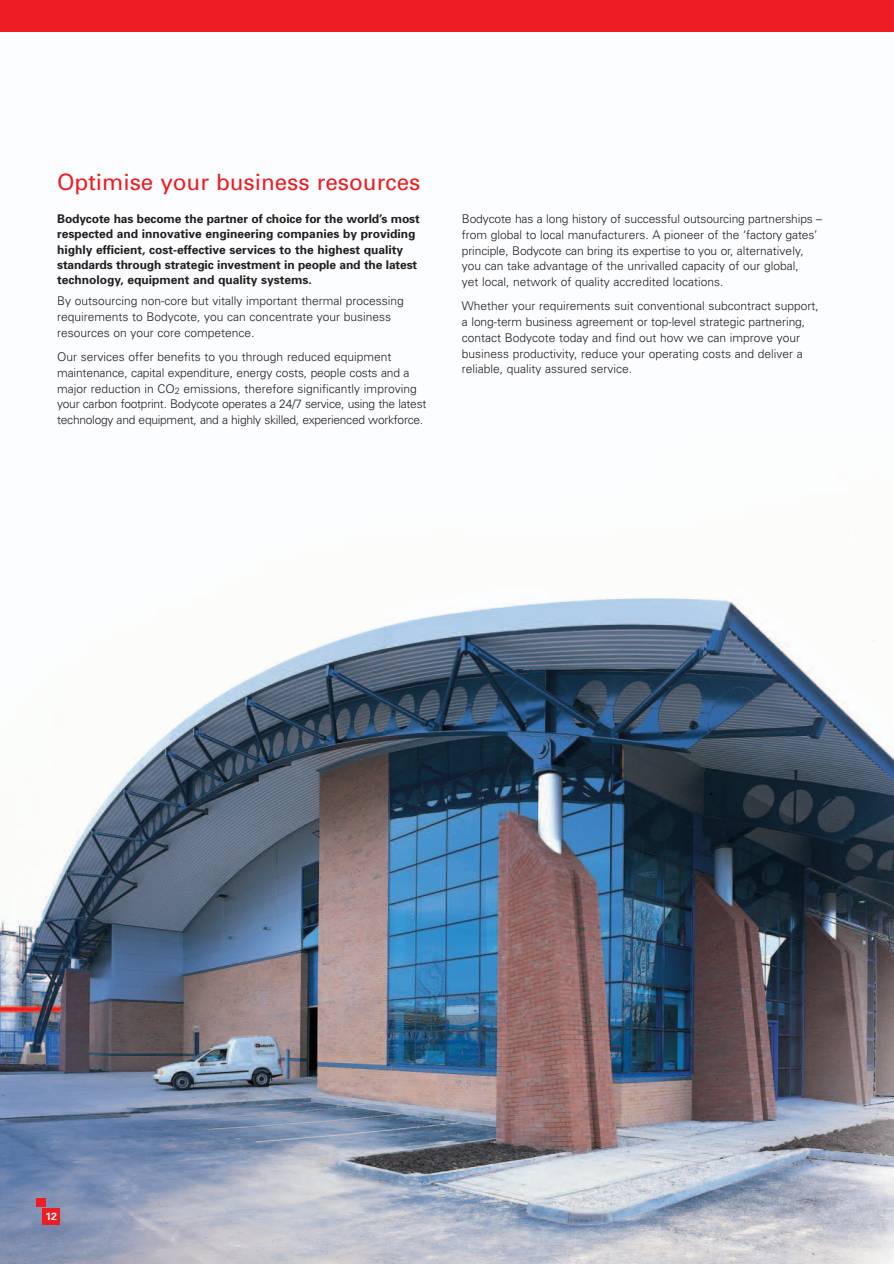
<style>
.page{position:relative;width:894px;height:1264px;background:#fff}
.page>*{position:absolute;margin:0;border:0;box-sizing:border-box;transform-origin:0 0}
.t1{font:22.5px "Univers";color:#ee1d23}
.t2{font:300 12px/15.8px "Univers";color:#231f20}
.t3{font:700 12px/15.3px "Univers";color:#231f20}
.t4{font:700 10.5px "Univers";color:#fff}
</style>
<div class="page">
<img style="left:0;top:0;width:894px;height:1264px">
<h1 class="t1" style="left:57px;top:174px;width:365px">Optimise your business resources</h1>
<p class="t3" style="left:57px;top:212px;width:364px">Bodycote has become the partner of choice for the world’s most respected and innovative engineering companies by providing highly efficient, cost-effective services to the highest quality standards through strategic investment in people and the latest technology, equipment and quality systems.</p>
<p class="t2" style="left:57px;top:294px;width:348px">By outsourcing non-core but vitally important thermal processing requirements to Bodycote, you can concentrate your business resources on your core competence.</p>
<p class="t2" style="left:57px;top:350px;width:371px">Our services offer benefits to you through reduced equipment maintenance, capital expenditure, energy costs, people costs and a major reduction in CO<sub>2</sub> emissions, therefore significantly improving your carbon footprint. Bodycote operates a 24/7 service, using the latest technology and equipment, and a highly skilled, experienced workforce.</p>
<p class="t2" style="left:462px;top:212px;width:362px">Bodycote has a long history of successful outsourcing partnerships – from global to local manufacturers. A pioneer of the ‘factory gates’ principle, Bodycote can bring its expertise to you or, alternatively, you can take advantage of the unrivalled capacity of our global,<br>yet local, network of quality accredited locations.</p>
<p class="t2" style="left:462px;top:299px;width:358px">Whether your requirements suit conventional subcontract support, a long-term business agreement or top-level strategic partnering, contact Bodycote today and find out how we can improve your business productivity, reduce your operating costs and deliver a reliable, quality assured service.</p>
<p class="t4" style="left:45px;top:1212px;width:13px">12</p>
</div>
